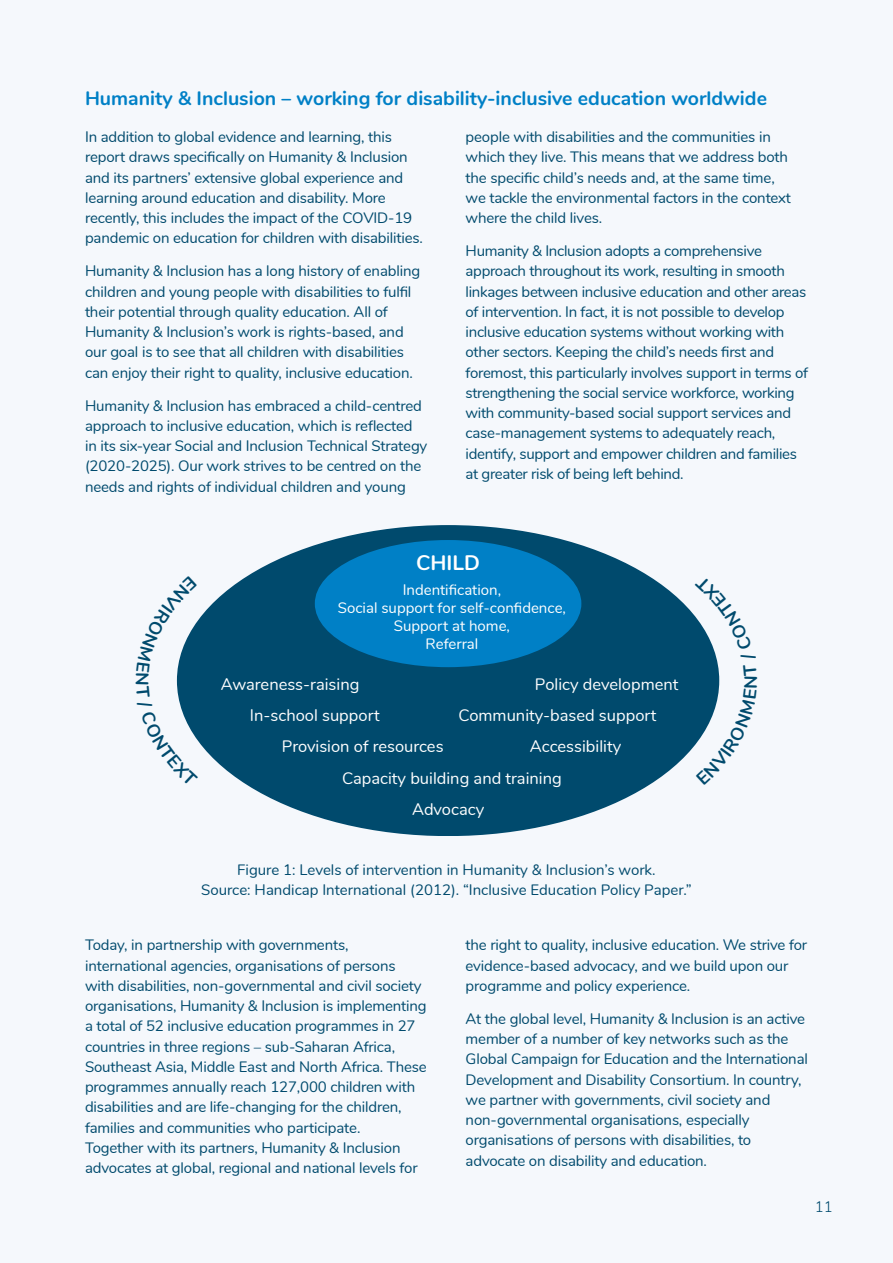
<style>
.page{position:relative;width:893px;height:1263px;background:#f5f8fc}
.page>*{position:absolute;margin:0;border:0;box-sizing:border-box;transform-origin:0 0}
.t1{font:700 21px "Nunito";color:#fff}
.titre_n3{font:700 19.5px "Nunito";color:#0080c6}
.t2{font:16.5px/31.3px "Nunito";color:#fff}
.text_boxblue{font:15px/20.2px "Nunito";letter-spacing:-.01em;color:#004a6d}
.t3{font:15px/18px "Nunito";color:#fff;text-align:center}
.t4{font:300 15px "Nunito";color:#004a6d}
</style>
<div class="page">
<div style="left:177px;top:525px;width:542px;height:311px;background:#004a6d;border-radius:50%"></div>
<div style="left:315px;top:540px;width:266px;height:127px;background:#0080c6;border-radius:50%"></div>
<svg style="left:176px;top:620px;width:22px;height:121px"></svg>
<svg style="left:695px;top:616px;width:25px;height:129px"></svg>
<h2 class="titre_n3" style="left:85px;top:84px;width:683px">Humanity &amp; Inclusion – working for disability-inclusive education worldwide</h2>
<p class="text_boxblue" style="left:85px;top:126px;width:339px">In addition to global evidence and learning, this report draws specifically on Humanity &amp; Inclusion and its partners’ extensive global experience and learning around education and disability. More recently, this includes the impact of the COVID-19 pandemic on education for children with disabilities.</p>
<p class="text_boxblue" style="left:85px;top:260px;width:337px">Humanity &amp; Inclusion has a long history of enabling children and young people with disabilities to fulfil their potential through quality education. All of Humanity &amp; Inclusion’s work is rights-based, and our goal is to see that all children with disabilities can enjoy their right to quality, inclusive education.</p>
<p class="text_boxblue" style="left:85px;top:394px;width:344px">Humanity &amp; Inclusion has embraced a child-centred approach to inclusive education, which is reflected in its six-year Social and Inclusion Technical Strategy (2020-2025). Our work strives to be centred on the needs and rights of individual children and young</p>
<p class="text_boxblue" style="left:466px;top:126px;width:327px">people with disabilities and the communities in which they live. This means that we address both the specific child’s needs and, at the same time, we tackle the environmental factors in the context where the child lives.</p>
<p class="text_boxblue" style="left:466px;top:240px;width:344px">Humanity &amp; Inclusion adopts a comprehensive approach throughout its work, resulting in smooth linkages between inclusive education and other areas of intervention. In fact, it is not possible to develop inclusive education systems without working with other sectors. Keeping the child’s needs first and foremost, this particularly involves support in terms of strengthening the social service workforce, working with community-based social support services and case-management systems to adequately reach, identify, support and empower children and families at greater risk of being left behind.</p>
<p class="t1" style="left:416px;top:547px;width:65px">CHILD</p>
<p class="t3" style="left:338px;top:580px;width:230px">Indentification,<br>Social support for self-confidence,<br>Support at home,<br>Referral</p>
<p class="t2" style="left:250px;top:667px;width:131px;text-indent:-29px">Awareness-raising<br>In-school support</p>
<p class="t2" style="left:282px;top:730px;width:163px">Provision of resources</p>
<p class="t2" style="left:535px;top:667px;width:145px">Policy development</p>
<p class="t2" style="left:458px;top:699px;width:200px">Community-based support</p>
<p class="t2" style="left:530px;top:730px;width:93px">Accessibility</p>
<p class="t2" style="left:342px;top:761px;width:221px;text-align:center">Capacity building and training<br>Advocacy</p>
<p class="text_boxblue" style="left:201px;top:859px;width:492px;text-align:center">Figure 1: Levels of intervention in Humanity &amp; Inclusion’s work.<br>Source: Handicap International (2012). “Inclusive Education Policy Paper.”</p>
<p class="text_boxblue" style="left:85px;top:934px;width:343px">Today, in partnership with governments, international agencies, organisations of persons with disabilities, non-governmental and civil society organisations, Humanity &amp; Inclusion is implementing a total of 52 inclusive education programmes in 27 countries in three regions – sub-Saharan Africa, Southeast Asia, Middle East and North Africa. These programmes annually reach 127,000 children with disabilities and are life-changing for the children, families and communities who participate.<br>Together with its partners, Humanity &amp; Inclusion advocates at global, regional and national levels for</p>
<p class="text_boxblue" style="left:466px;top:934px;width:343px">the right to quality, inclusive education. We strive for evidence-based advocacy, and we build upon our programme and policy experience.</p>
<p class="text_boxblue" style="left:466px;top:1008px;width:344px">At the global level, Humanity &amp; Inclusion is an active member of a number of key networks such as the Global Campaign for Education and the International Development and Disability Consortium. In country, we partner with governments, civil society and non-governmental organisations, especially organisations of persons with disabilities, to advocate on disability and education.</p>
<p class="t4" style="left:815px;top:1195px;width:19px">11</p>
</div>
